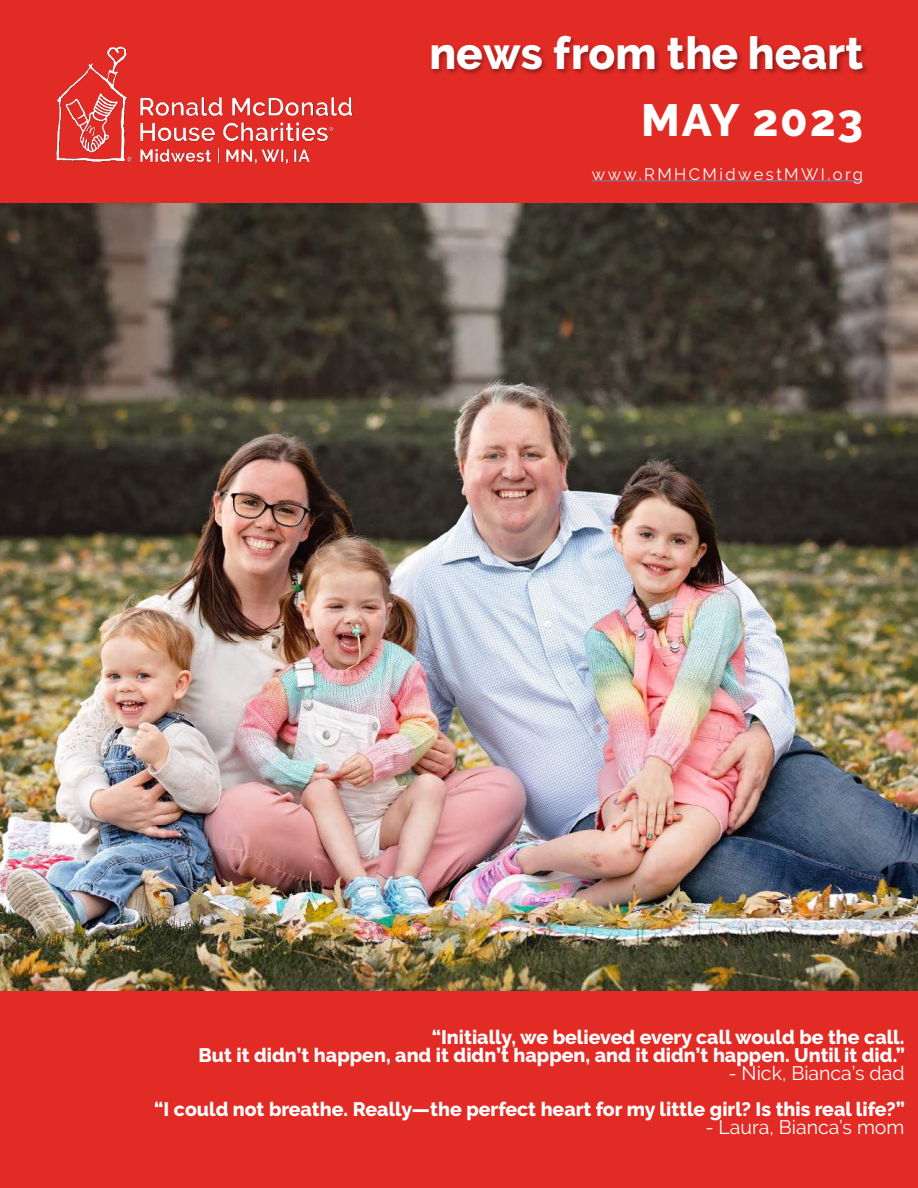
<style>
.page{position:relative;width:918px;height:1188px;background:#fff}
.page>*{position:absolute;margin:0;border:0;box-sizing:border-box;transform-origin:0 0}
.t1{font:800 45px/66.4px "Raleway";letter-spacing:.005em;color:#fff;text-align:right}
.t2{font:800 19.5px/18px "Raleway";color:#fff;text-align:right}
.t3{font:19.5px "Raleway";color:#fff}
.t4{font:16.5px "Raleway";letter-spacing:.145em;color:#fff}
</style>
<div class="page">
<img style="left:0;top:202px;width:918px;height:789px">
<div style="left:0;top:0;width:918px;height:202px;background:#e32b26"></div>
<hr style="left:592px;top:180px;width:271px;height:1px;background:#628dc8">
<div style="left:430px;top:34px;width:439px;height:42px;background:#000;opacity:.35"></div>
<div style="left:0;top:991px;width:918px;height:197px;background:#e32b26"></div>
<img style="left:56px;top:46px;width:297px;height:118px">
<h1 class="t1" style="left:429px;top:25px;width:435px">news from the heart<br>MAY 2023</h1>
<p class="t4" style="left:592px;top:166px;width:273px">www.RMHCMidwestMWI.org</p>
<p class="t2" style="left:198px;top:1030px;width:708px">“Initially, we believed every call would be the call.<br>But it didn’t happen, and it didn’t happen, and it didn’t happen. Until it did.”</p>
<p class="t3" style="left:728px;top:1064px;width:178px">- Nick, Bianca’s dad</p>
<p class="t2" style="left:154px;top:1102px;width:752px">“I could not breathe. Really—the perfect heart for my little girl? Is this real life?”</p>
<p class="t3" style="left:705px;top:1118px;width:201px">- Laura, Bianca’s mom</p>
</div>
